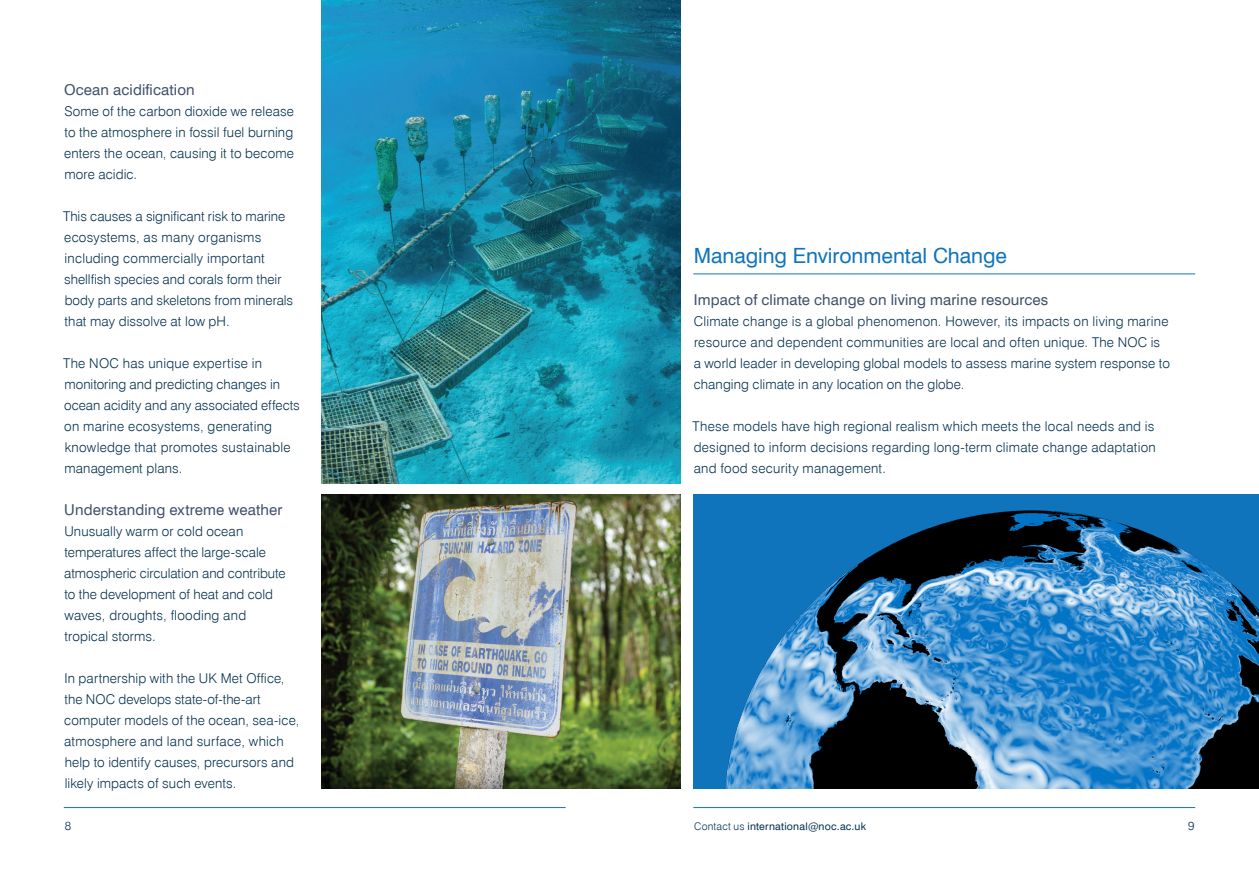
<style>
.page{position:relative;width:1259px;height:893px;background:#fff}
.page>*{position:absolute;margin:0;border:0;box-sizing:border-box;transform-origin:0 0}
.NOC_HEADER{font:21px "Swiss 721 BT";color:#1074bc}
.NOC_INTRO{font:15px "Swiss 721 BT";letter-spacing:.005em;color:#41526b}
.NOC_BODY_TEXT{font:300 13.5px/21px "Swiss 721 BT";letter-spacing:.01em;color:#05324e}
.NOC_PAGE_NUMBERS{font:300 12px "Swiss 721 BT";color:#05324e}
.t1{font:10.5px "Swiss 721 BT";letter-spacing:.02em;color:#05324e}
.s1{font-weight:300}
</style>
<div class="page">
<hr style="left:693px;top:807px;width:502px;height:1px;background:#1074bc">
<img style="left:693px;top:494px;width:566px;height:294px">
<hr style="left:64px;top:807px;width:502px;height:1px;background:#1074bc">
<img style="left:321px;top:494px;width:359px;height:294px">
<img style="left:321px;top:0;width:359px;height:484px">
<hr style="left:693px;top:274px;width:502px;height:1px;background:#1074bc">
<p class="NOC_INTRO" style="left:64px;top:81px;width:132px">Ocean acidification</p>
<p class="NOC_BODY_TEXT" style="left:64px;top:101px;width:231px;text-align:justify">Some of the carbon dioxide we release to the atmosphere in fossil fuel burning enters the ocean, causing it to become more acidic.</p>
<p class="NOC_BODY_TEXT" style="left:63px;top:206px;width:232px">This causes a significant risk to marine ecosystems, as many organisms including commercially important shellfish species and corals form their body parts and skeletons from minerals that may dissolve at low pH.</p>
<p class="NOC_BODY_TEXT" style="left:63px;top:353px;width:238px">The NOC has unique expertise in monitoring and predicting changes in ocean acidity and any associated effects on marine ecosystems, generating knowledge that promotes sustainable management plans.</p>
<p class="NOC_INTRO" style="left:64px;top:501px;width:220px">Understanding extreme weather</p>
<p class="NOC_BODY_TEXT" style="left:64px;top:521px;width:223px">Unusually warm or cold ocean temperatures affect the large-scale atmospheric circulation and contribute to the development of heat and cold waves, droughts, flooding and tropical storms.</p>
<p class="NOC_BODY_TEXT" style="left:64px;top:668px;width:237px">In partnership with the UK Met Office, the NOC develops state-of-the-art computer models of the ocean, sea-ice, atmosphere and land surface, which help to identify causes, precursors and likely impacts of such events.</p>
<p class="NOC_HEADER" style="left:693px;top:243px;width:315px">Managing Environmental Change</p>
<p class="NOC_INTRO" style="left:694px;top:291px;width:356px">Impact of climate change on living marine resources</p>
<p class="NOC_BODY_TEXT" style="left:693px;top:311px;width:478px">Climate change is a global phenomenon. However, its impacts on living marine resource and dependent communities are local and often unique. The NOC is a world leader in developing global models to assess marine system response to changing climate in any location on the globe.</p>
<p class="NOC_BODY_TEXT" style="left:692px;top:416px;width:465px;text-align:justify">These models have high regional realism which meets the local needs and is designed to inform decisions regarding long-term climate change adaptation and food security management.</p>
<p class="NOC_PAGE_NUMBERS" style="left:65px;top:818px;width:8px">8</p>
<p class="t1" style="left:694px;top:820px;width:173px"><span class="s1">Contact us</span> international@noc.ac.uk</p>
<p class="NOC_PAGE_NUMBERS" style="left:1188px;top:818px;width:8px">9</p>
</div>
